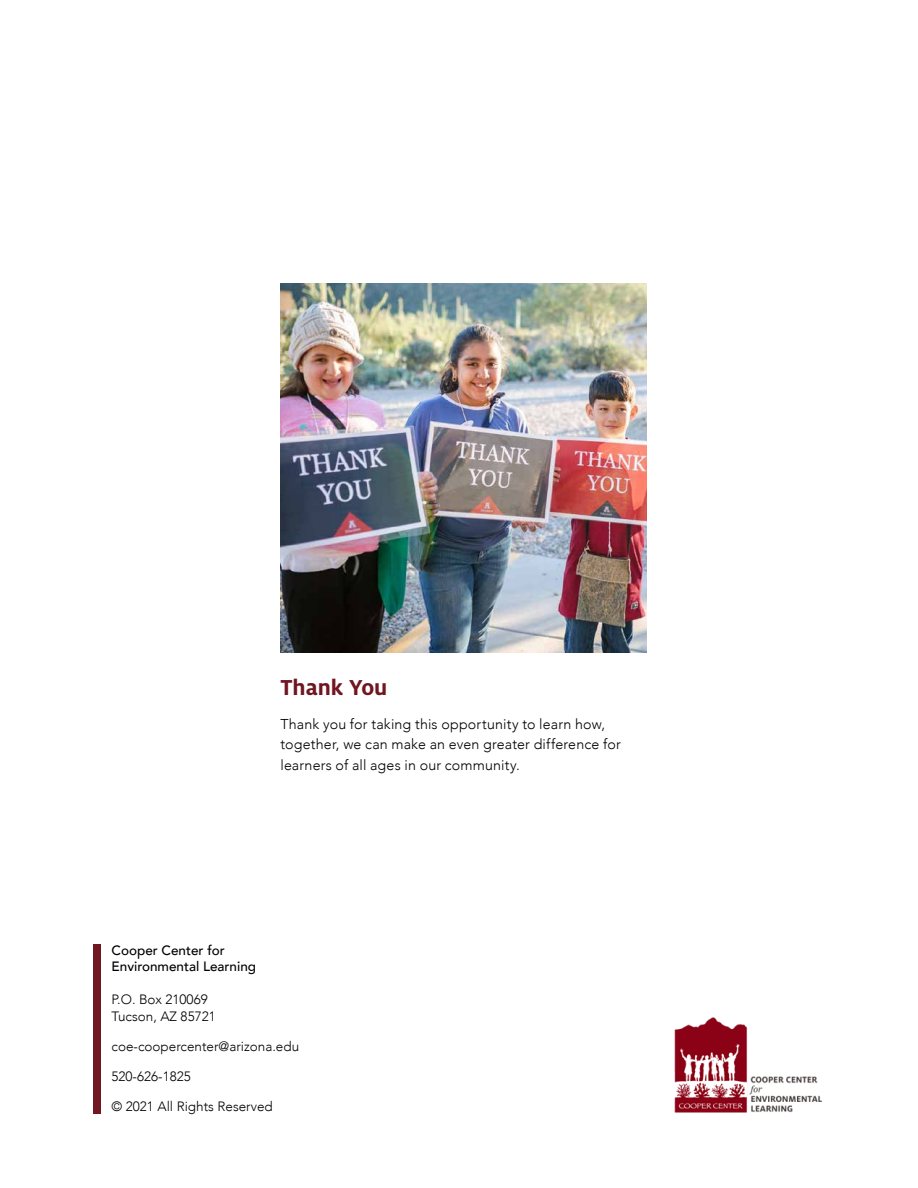
<style>
.page{position:relative;width:918px;height:1188px;background:#fff}
.page>*{position:absolute;margin:0;border:0;box-sizing:border-box;transform-origin:0 0}
.t1{font:700 24px "Milo OT";color:#701621}
.t2{font:300 14.25px/20.2px "Avenir";letter-spacing:.01em;color:#000}
.t3{font:300 13.5px/16.5px "Avenir";color:#000}
.t4{font:500 13.5px/16.5px "Avenir";color:#000}
</style>
<div class="page">
<img style="left:280px;top:283px;width:366px;height:369px">
<img style="left:674px;top:1017px;width:148px;height:96px">
<div style="left:93px;top:944px;width:8px;height:170px;background:#711722"></div>
<h1 class="t1" style="left:280px;top:674px;width:108px">Thank You</h1>
<p class="t2" style="left:280px;top:714px;width:342px">Thank you for taking this opportunity to learn how, together, we can make an even greater difference for learners of all ages in our community.</p>
<p class="t4" style="left:112px;top:941px;width:146px">Cooper Center for<br>Environmental Learning</p>
<p class="t3" style="left:112px;top:991px;width:106px">P.O. Box 210069<br>Tucson, AZ 85721</p>
<p class="t3" style="left:112px;top:1038px;width:189px">coe-coopercenter@arizona.edu</p>
<p class="t3" style="left:112px;top:1068px;width:81px">520-626-1825</p>
<p class="t3" style="left:112px;top:1098px;width:163px">© 2021 All Rights Reserved</p>
</div>
